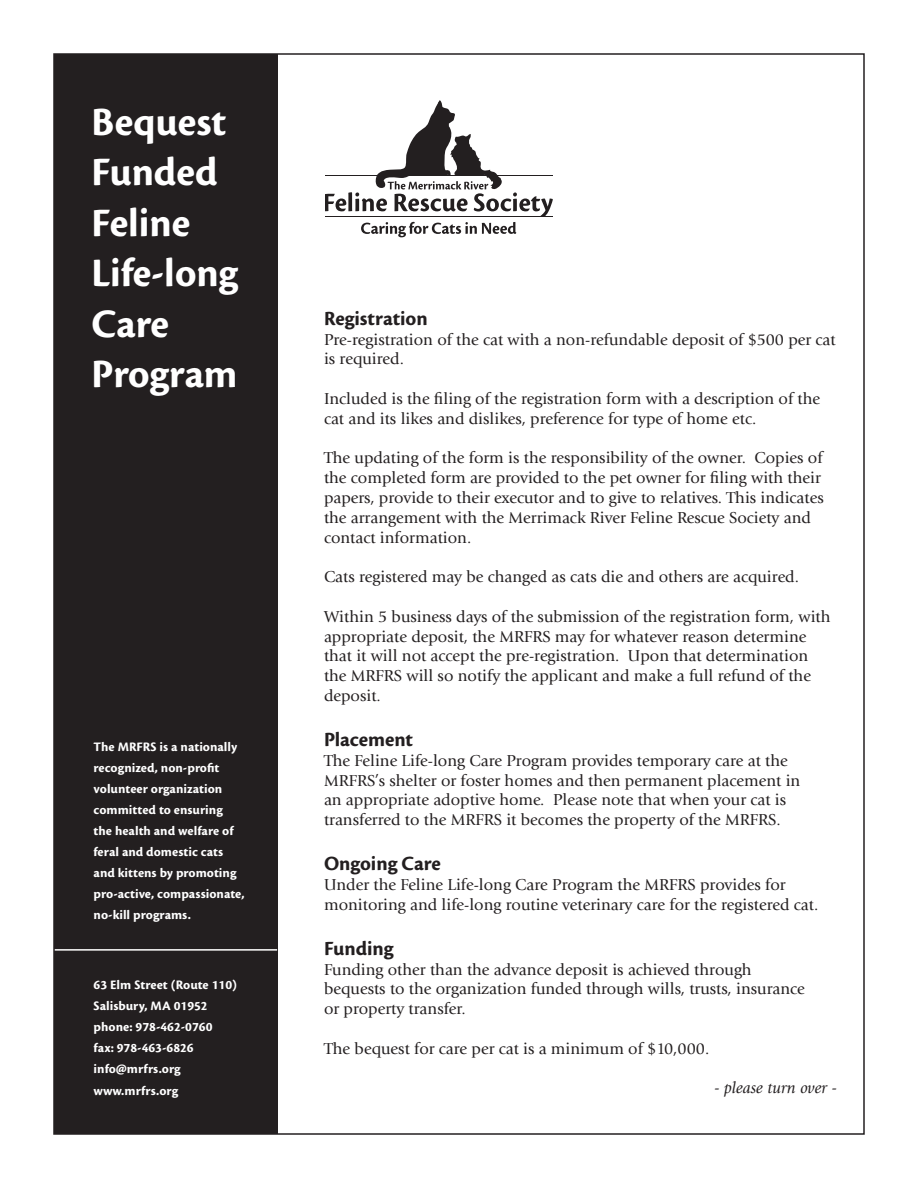
<style>
.page{position:relative;width:918px;height:1188px;background:#fff}
.page>*{position:absolute;margin:0;border:0;box-sizing:border-box;transform-origin:0 0}
.t1{font:42px/50.4px "Cronos MM 700 28";color:#fff}
.t2{font:21px "Cronos MM 700 14";color:#231f20}
.t3{font:16.5px/19.8px "Giovanni";color:#231f20}
.t4{font:italic 16.5px "Giovanni";color:#231f20}
.t5{font:13.5px/21px "Cronos MM 700 9";letter-spacing:.04em;color:#fff}
</style>
<div class="page">
<div style="left:54px;top:54px;width:223px;height:1080px;background:#231f20"></div>
<svg style="left:325px;top:100px;width:228px;height:137px"></svg>
<hr style="left:54px;top:949px;width:223px;height:2px;background:#fff">
<h1 class="t1" style="left:92px;top:98px;width:148px">Bequest<br>Funded<br>Feline<br>Life-long<br>Care<br>Program</h1>
<p class="t5" style="left:94px;top:736px;width:152px">The MRFRS is a nationally recognized, non-profit volunteer organization committed to ensuring<br>the health and welfare of feral and domestic cats and kittens by promoting pro-active, compassionate, no-kill programs.</p>
<p class="t5" style="left:94px;top:975px;width:144px">63 Elm Street (Route 110)<br>Salisbury, MA 01952 phone: 978-462-0760<br>fax: 978-463-6826 info@mrfrs.org www.mrfrs.org</p>
<p class="t2" style="left:324px;top:307px;width:105px">Registration</p>
<p class="t3" style="left:324px;top:329px;width:513px">Pre-registration of the cat with a non-refundable deposit of $500 per cat is required.</p>
<p class="t3" style="left:324px;top:389px;width:498px">Included is the filing of the registration form with a description of the cat and its likes and dislikes, preference for type of home etc.</p>
<p class="t3" style="left:324px;top:448px;width:501px">The updating of the form is the responsibility of the owner. Copies of the completed form are provided to the pet owner for filing with their papers, provide to their executor and to give to relatives. This indicates the arrangement with the Merrimack River Feline Rescue Society and contact information.</p>
<p class="t3" style="left:324px;top:567px;width:477px">Cats registered may be changed as cats die and others are acquired.</p>
<p class="t3" style="left:324px;top:607px;width:508px">Within 5 business days of the submission of the registration form, with appropriate deposit, the MRFRS may for whatever reason determine that it will not accept the pre-registration. Upon that determination the MRFRS will so notify the applicant and make a full refund of the deposit.</p>
<p class="t2" style="left:324px;top:728px;width:91px">Placement</p>
<p class="t3" style="left:324px;top:751px;width:478px">The Feline Life-long Care Program provides temporary care at the MRFRS’s shelter or foster homes and then permanent placement in an appropriate adoptive home. Please note that when your cat is transferred to the MRFRS it becomes the property of the MRFRS.</p>
<p class="t2" style="left:324px;top:853px;width:118px">Ongoing Care</p>
<p class="t3" style="left:324px;top:875px;width:496px">Under the Feline Life-long Care Program the MRFRS provides for monitoring and life-long routine veterinary care for the registered cat.</p>
<p class="t2" style="left:324px;top:937px;width:71px">Funding</p>
<p class="t3" style="left:324px;top:959px;width:482px">Funding other than the advance deposit is achieved through bequests to the organization funded through wills, trusts, insurance or property transfer.</p>
<p class="t3" style="left:324px;top:1039px;width:387px">The bequest for care per cat is a minimum of $10,000.</p>
<p class="t4" style="left:714px;top:1079px;width:124px">- please turn over -</p>
</div>
